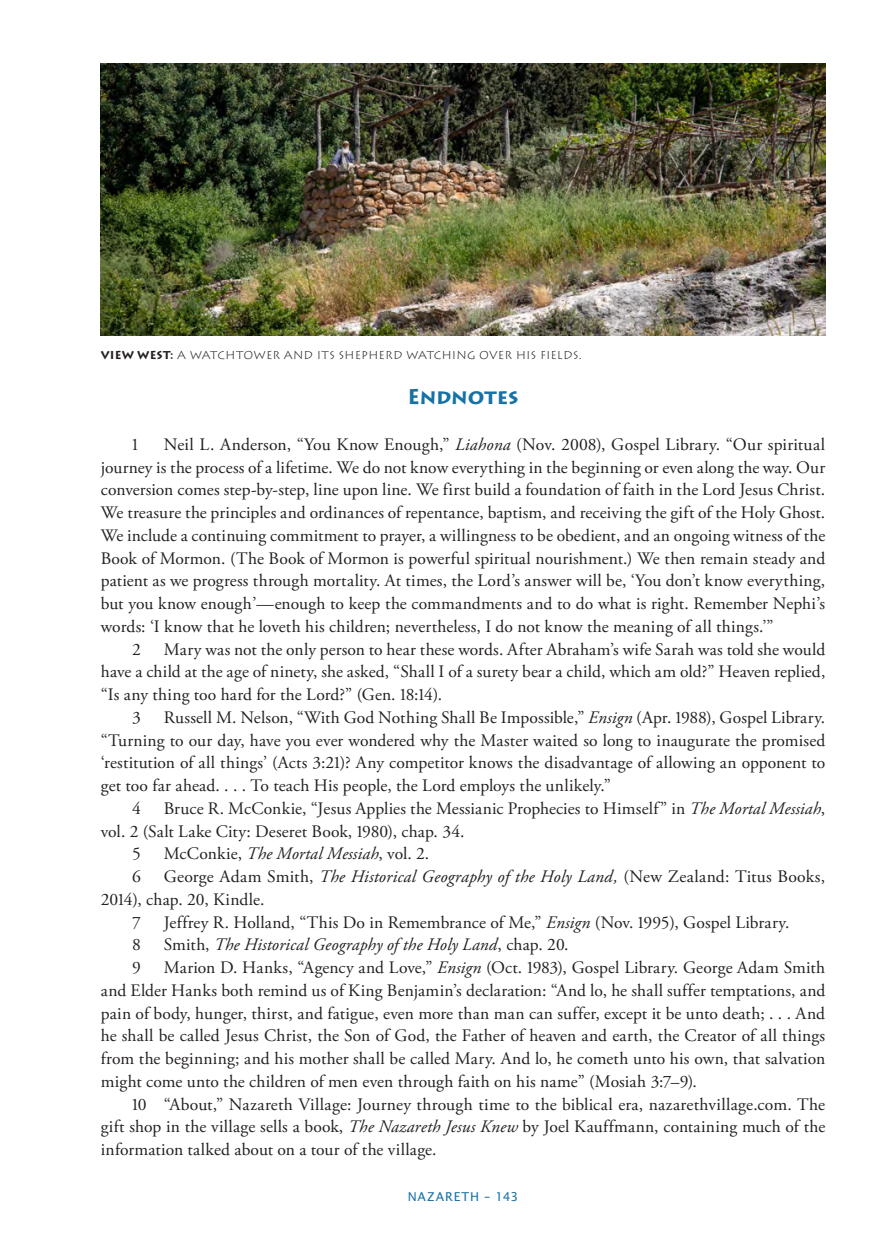
<style>
.page{position:relative;width:882px;height:1260px;background:#fff}
.page>*{position:absolute;margin:0;border:0;box-sizing:border-box;transform-origin:0 0}
.t1{font:700 21px "Lithos Pro";letter-spacing:-.015em;color:#1571a6}
.t2{font:17.5px/22.8px "Adobe Garamond Pro";letter-spacing:.01em;color:#231f20;text-align:justify}
.t3{font:italic 17.5px "Adobe Garamond Pro";letter-spacing:.005em;color:#231f20}
.t4{font:12.25px "Lucida Sans";letter-spacing:.075em;color:#1571a6}
.t5{font:300 11.38px "Lithos Pro";color:#231f20}
.s1{font-weight:700}
.s2{font-style:italic}
.s3{font-style:normal}
</style>
<div class="page">
<img style="left:101px;top:64px;width:724px;height:272px">
<p class="t5" style="left:101px;top:348px;width:483px"><span class="s1">VIEW WEST:</span> A WATCHTOWER AND ITS SHEPHERD WATCHING OVER HIS FIELDS.</p>
<p class="t1" style="left:408px;top:384px;width:112px">Endnotes</p>
<p class="t2" style="left:132px;top:433px;width:8px">1</p>
<p class="t2" style="left:164px;top:433px;width:663px">Neil L. Anderson, “You Know Enough,” <span class="s2">Liahona</span> (Nov. 2008), Gospel Library. “Our spiritual</p>
<p class="t2" style="left:101px;top:456px;width:726px">journey is the process of a lifetime. We do not know everything in the beginning or even along the way. Our</p>
<p class="t2" style="left:101px;top:479px;width:726px">conversion comes step-by-step, line upon line. We first build a foundation of faith in the Lord Jesus Christ.</p>
<p class="t2" style="left:101px;top:502px;width:726px">We treasure the principles and ordinances of repentance, baptism, and receiving the gift of the Holy Ghost.</p>
<p class="t2" style="left:101px;top:524px;width:726px">We include a continuing commitment to prayer, a willingness to be obedient, and an ongoing witness of the</p>
<p class="t2" style="left:101px;top:547px;width:726px">Book of Mormon. (The Book of Mormon is powerful spiritual nourishment.) We then remain steady and</p>
<p class="t2" style="left:101px;top:570px;width:726px">patient as we progress through mortality. At times, the Lord’s answer will be, ‘You don’t know everything,</p>
<p class="t2" style="left:101px;top:593px;width:726px">but you know enough’—enough to keep the commandments and to do what is right. Remember Nephi’s</p>
<p class="t2" style="left:101px;top:615px;width:674px">words: ‘I know that he loveth his children; nevertheless, I do not know the meaning of all things.’”</p>
<p class="t2" style="left:132px;top:638px;width:10px">2</p>
<p class="t2" style="left:164px;top:638px;width:663px">Mary was not the only person to hear these words. After Abraham’s wife Sarah was told she would</p>
<p class="t2" style="left:101px;top:661px;width:726px">have a child at the age of ninety, she asked, “Shall I of a surety bear a child, which am old?” Heaven replied,</p>
<p class="t2" style="left:101px;top:684px;width:343px">“Is any thing too hard for the Lord?” (Gen. 18:14).</p>
<p class="t2" style="left:132px;top:706px;width:10px">3</p>
<p class="t2" style="left:164px;top:706px;width:663px">Russell M. Nelson, “With God Nothing Shall Be Impossible,” <span class="s2">Ensign</span> (Apr. 1988), Gospel Library.</p>
<p class="t2" style="left:101px;top:729px;width:726px">“Turning to our day, have you ever wondered why the Master waited so long to inaugurate the promised</p>
<p class="t2" style="left:101px;top:752px;width:726px">‘restitution of all things’ (Acts 3:21)? Any competitor knows the disadvantage of allowing an opponent to</p>
<p class="t2" style="left:101px;top:775px;width:512px">get too far ahead. . . . To teach His people, the Lord employs the unlikely.”</p>
<p class="t2" style="left:132px;top:797px;width:10px">4</p>
<p class="t2" style="left:164px;top:797px;width:663px">Bruce R. McConkie, “Jesus Applies the Messianic Prophecies to Himself” in <span class="s2">The Mortal Messiah</span>,</p>
<p class="t2" style="left:101px;top:820px;width:365px">vol. 2 (Salt Lake City: Deseret Book, 1980), chap. 34.</p>
<p class="t2" style="left:132px;top:843px;width:10px">5</p>
<p class="t2" style="left:164px;top:843px;width:267px">McConkie, <span class="s2">The Mortal Messiah</span>, vol. 2.</p>
<p class="t2" style="left:132px;top:866px;width:10px">6</p>
<p class="t2" style="left:164px;top:866px;width:663px">George Adam Smith, <span class="s2">The Historical Geography of the Holy Land,</span> (New Zealand: Titus Books,</p>
<p class="t2" style="left:101px;top:888px;width:165px">2014), chap. 20, Kindle.</p>
<p class="t2" style="left:132px;top:911px;width:10px">7</p>
<p class="t2" style="left:164px;top:911px;width:627px">Jeffrey R. Holland, “This Do in Remembrance of Me,” <span class="s2">Ensign</span> (Nov. 1995), Gospel Library.</p>
<p class="t2" style="left:132px;top:934px;width:10px">8</p>
<p class="t3" style="left:164px;top:934px;width:406px"><span class="s3">Smith,</span> The Historical Geography of the Holy Land<span class="s3">, chap. 20.</span></p>
<p class="t2" style="left:132px;top:957px;width:10px">9</p>
<p class="t2" style="left:101px;top:957px;width:726px;text-indent:63px">Marion D. Hanks, “Agency and Love,” <span class="s2">Ensign</span> (Oct. 1983), Gospel Library. George Adam Smith and Elder Hanks both remind us of King Benjamin’s declaration: “And lo, he shall suffer temptations, and pain of body, hunger, thirst, and fatigue, even more than man can suffer, except it be unto death; . . . And he shall be called Jesus Christ, the Son of God, the Father of heaven and earth, the Creator of all things from the beginning; and his mother shall be called Mary. And lo, he cometh unto his own, that salvation might come unto the children of men even through faith on his name” (Mosiah 3:7–9).</p>
<p class="t2" style="left:101px;top:1093px;width:726px;text-indent:31px">10 “About,” Nazareth Village: Journey through time to the biblical era, nazarethvillage.com. The gift shop in the village sells a book, <span class="s2">The Nazareth Jesus Knew</span> by Joel Kauffmann, containing much of the information talked about on a tour of the village.</p>
<p class="t4" style="left:408px;top:1189px;width:112px">NAZARETH – 143</p>
</div>
